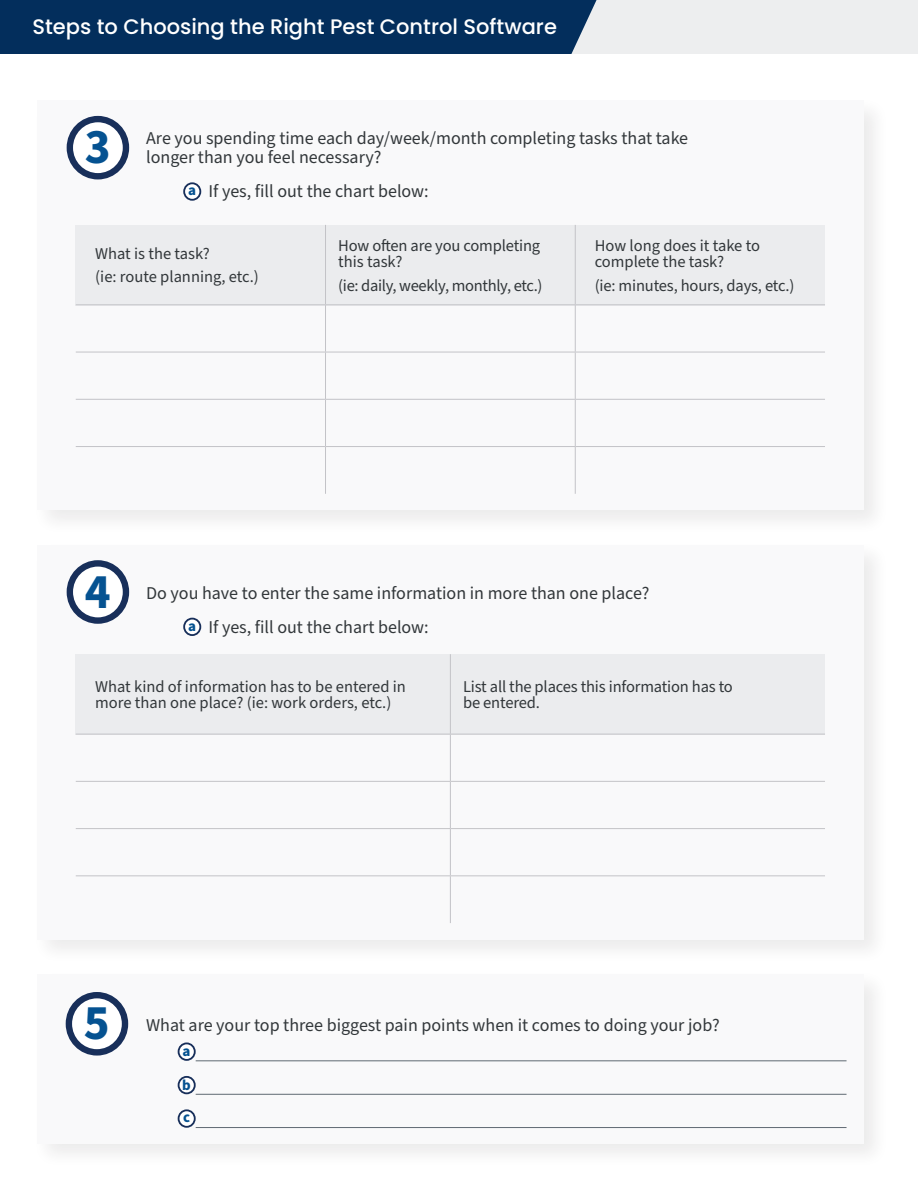
<style>
.page{position:relative;width:918px;height:1188px;background:#fff}
.page>*{position:absolute;margin:0;border:0;box-sizing:border-box;transform-origin:0 0}
.t1{font:700 48.75px "Source Sans Pro";color:#055291}
.t2{font:500 21px "Poppins";color:#fff}
.t3{font:18px "Source Sans Pro";color:#32373a}
.t4{font:16.5px/16.5px "Source Sans Pro";letter-spacing:-.01em;color:#32373a}
.t5{font:700 15px "Source Sans Pro";color:#055291}
</style>
<div class="page">
<div style="left:32px;top:96px;width:857px;height:440px;background:#f9f9fa"></div>
<div style="left:70px;top:119px;width:56px;height:57px;background:#fff;border-radius:50%"></div>
<div style="left:67px;top:116px;width:62px;height:63px;border:6px solid #182f5a;border-radius:50%"></div>
<div style="left:184px;top:183px;width:16px;height:17px;background:#fff;border-radius:50%"></div>
<div style="left:183px;top:182px;width:18px;height:19px;border:2px solid #182f5a;border-radius:50%"></div>
<div style="left:76px;top:225px;width:749px;height:80px;background:#ebecee"></div>
<hr style="left:325px;top:225px;width:1px;height:79px;background:#c3c3c7">
<hr style="left:575px;top:225px;width:1px;height:79px;background:#c3c3c7">
<hr style="left:76px;top:304px;width:250px;height:1px;background:#c3c3c7">
<hr style="left:326px;top:304px;width:249px;height:1px;background:#c3c3c7">
<hr style="left:325px;top:305px;width:1px;height:47px;background:#c3c3c7">
<hr style="left:575px;top:304px;width:250px;height:1px;background:#c3c3c7">
<hr style="left:575px;top:305px;width:1px;height:47px;background:#c3c3c7">
<hr style="left:76px;top:352px;width:250px;height:1px;background:#c3c3c7">
<hr style="left:326px;top:352px;width:249px;height:1px;background:#c3c3c7">
<hr style="left:325px;top:352px;width:1px;height:47px;background:#c3c3c7">
<hr style="left:575px;top:352px;width:250px;height:1px;background:#c3c3c7">
<hr style="left:575px;top:352px;width:1px;height:47px;background:#c3c3c7">
<hr style="left:76px;top:399px;width:250px;height:1px;background:#c3c3c7">
<hr style="left:326px;top:399px;width:249px;height:1px;background:#c3c3c7">
<hr style="left:325px;top:400px;width:1px;height:46px;background:#c3c3c7">
<hr style="left:575px;top:399px;width:250px;height:1px;background:#c3c3c7">
<hr style="left:575px;top:400px;width:1px;height:46px;background:#c3c3c7">
<hr style="left:76px;top:446px;width:250px;height:1px;background:#c3c3c7">
<hr style="left:326px;top:446px;width:249px;height:1px;background:#c3c3c7">
<hr style="left:325px;top:447px;width:1px;height:47px;background:#c3c3c7">
<hr style="left:575px;top:446px;width:250px;height:1px;background:#c3c3c7">
<hr style="left:575px;top:447px;width:1px;height:47px;background:#c3c3c7">
<div style="left:32px;top:540px;width:857px;height:425px;background:#f9f9fa"></div>
<svg style="left:70px;top:563px;width:56px;height:58px"></svg>
<div style="left:67px;top:560px;width:62px;height:64px;border:6px solid #182f5a;border-radius:50%"></div>
<div style="left:184px;top:619px;width:16px;height:16px;background:#fff;border-radius:50%"></div>
<div style="left:183px;top:618px;width:18px;height:18px;border:2px solid #182f5a;border-radius:50%"></div>
<div style="left:76px;top:654px;width:749px;height:81px;background:#ebecee"></div>
<hr style="left:450px;top:654px;width:1px;height:80px;background:#c3c3c7">
<hr style="left:76px;top:734px;width:374px;height:1px;background:#c3c3c7">
<hr style="left:450px;top:734px;width:375px;height:1px;background:#c3c3c7">
<hr style="left:450px;top:734px;width:1px;height:47px;background:#c3c3c7">
<hr style="left:76px;top:781px;width:374px;height:1px;background:#c3c3c7">
<hr style="left:450px;top:781px;width:375px;height:1px;background:#c3c3c7">
<hr style="left:450px;top:782px;width:1px;height:46px;background:#c3c3c7">
<hr style="left:76px;top:828px;width:374px;height:1px;background:#c3c3c7">
<hr style="left:450px;top:828px;width:375px;height:1px;background:#c3c3c7">
<hr style="left:450px;top:829px;width:1px;height:46px;background:#c3c3c7">
<hr style="left:76px;top:875px;width:374px;height:1px;background:#c3c3c7">
<hr style="left:450px;top:875px;width:375px;height:1px;background:#c3c3c7">
<hr style="left:450px;top:876px;width:1px;height:47px;background:#c3c3c7">
<div style="left:32px;top:970px;width:857px;height:199px;background:#f9f9fa"></div>
<div style="left:69px;top:995px;width:56px;height:57px;background:#fff;border-radius:50%"></div>
<div style="left:66px;top:992px;width:62px;height:64px;border:6px solid #182f5a;border-radius:50%"></div>
<div style="left:179px;top:1043px;width:16px;height:17px;background:#fff;border-radius:50%"></div>
<div style="left:178px;top:1042px;width:18px;height:19px;border:2px solid #182f5a;border-radius:50%"></div>
<hr style="left:196px;top:1061px;width:651px;height:1px;background:#5f6972">
<div style="left:179px;top:1077px;width:16px;height:16px;background:#fff;border-radius:50%"></div>
<div style="left:178px;top:1076px;width:18px;height:18px;border:2px solid #182f5a;border-radius:50%"></div>
<hr style="left:196px;top:1094px;width:651px;height:1px;background:#5f6972">
<div style="left:179px;top:1110px;width:16px;height:17px;background:#fff;border-radius:50%"></div>
<div style="left:178px;top:1109px;width:18px;height:19px;border:2px solid #182f5a;border-radius:50%"></div>
<hr style="left:196px;top:1127px;width:651px;height:1px;background:#5f6972">
<div style="left:0;top:0;width:918px;height:54px;background:#edeeef"></div>
<div style="left:0;top:0;width:597px;height:54px;background:#032e5c"></div>
<p class="t2" style="left:32px;top:15px;width:526px">Steps to Choosing the Right Pest Control Software</p>
<p class="t1" style="left:85px;top:114px;width:27px">3</p>
<p class="t3" style="left:146px;top:126px;width:544px">Are you spending time each day/week/month completing tasks that take</p>
<p class="t3" style="left:146px;top:145px;width:237px">longer than you feel necessary?</p>
<p class="t5" style="left:188px;top:180px;width:9px">a</p>
<p class="t3" style="left:208px;top:179px;width:222px">If yes, fill out the chart below:</p>
<p class="t4" style="left:95px;top:246px;width:116px">What is the task?</p>
<p class="t4" style="left:95px;top:269px;width:165px">(ie: route planning, etc.)</p>
<p class="t4" style="left:338px;top:238px;width:203px">How often are you completing this task?</p>
<p class="t4" style="left:338px;top:278px;width:206px">(ie: daily, weekly, monthly, etc.)</p>
<p class="t4" style="left:595px;top:238px;width:167px">How long does it take to complete the task?</p>
<p class="t4" style="left:595px;top:278px;width:201px">(ie: minutes, hours, days, etc.)</p>
<p class="t1" style="left:85px;top:558px;width:27px">4</p>
<p class="t3" style="left:146px;top:581px;width:505px">Do you have to enter the same information in more than one place?</p>
<p class="t5" style="left:188px;top:616px;width:9px">a</p>
<p class="t3" style="left:208px;top:615px;width:222px">If yes, fill out the chart below:</p>
<p class="t4" style="left:95px;top:679px;width:312px">What kind of information has to be entered in more than one place? (ie: work orders, etc.)</p>
<p class="t4" style="left:463px;top:679px;width:271px">List all the places this information has to be entered.</p>
<p class="t1" style="left:84px;top:990px;width:27px">5</p>
<p class="t3" style="left:146px;top:1013px;width:575px">What are your top three biggest pain points when it comes to doing your job?</p>
<p class="t5" style="left:183px;top:1040px;width:9px">a</p>
<p class="t5" style="left:182px;top:1075px;width:10px">b</p>
<p class="t5" style="left:183px;top:1107px;width:9px">c</p>
</div>
